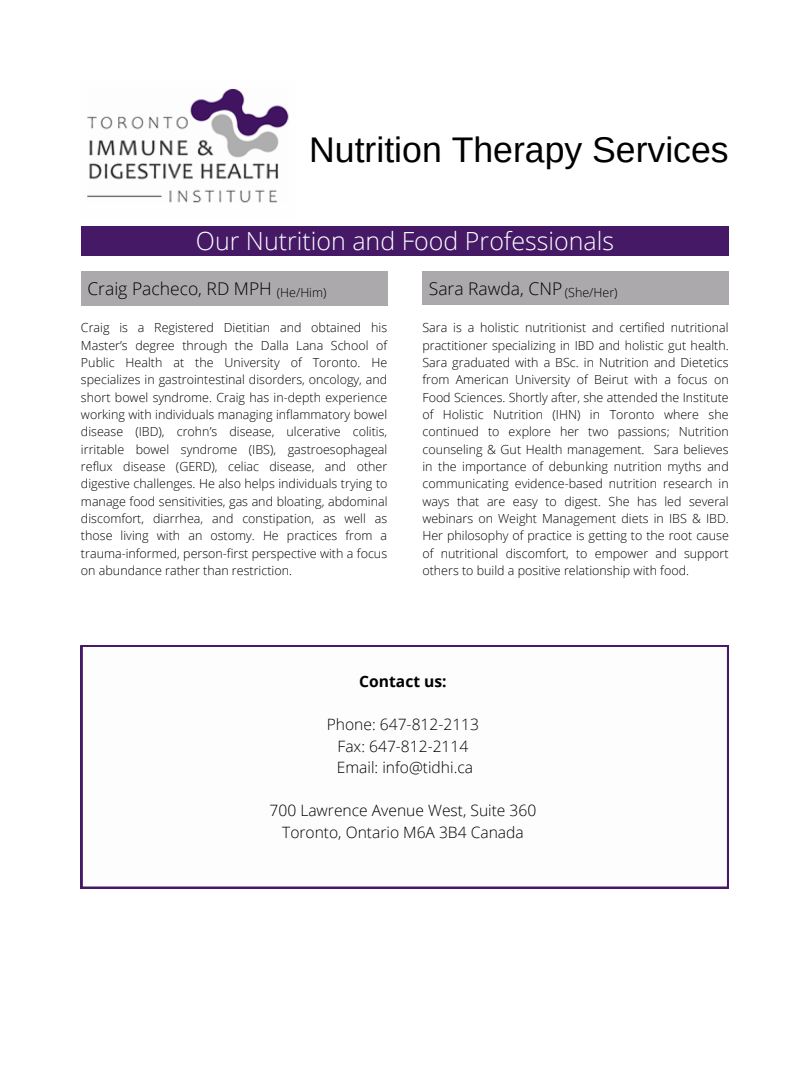
<style>
.page{position:relative;width:810px;height:1080px;background:#fff}
.page>*{position:absolute;margin:0;border:0;box-sizing:border-box;transform-origin:0 0}
.t1{font:35.62px "Arimo";color:#000}
.t2{font:300 25px "Open Sans";color:#fff}
.t3{font:300 17.5px "Open Sans";color:#000}
.t4{font:300 15.62px/21.6px "Open Sans";color:#000;text-align:center}
.t5{font:700 15.62px "Open Sans";color:#000}
.t6{font:300 12.5px/17.4px "Open Sans";color:#000;text-align:justify}
</style>
<div class="page">
<img style="left:87px;top:88px;width:202px;height:115px">
<div style="left:81px;top:226px;width:648px;height:30px;background:#451965"></div>
<div style="left:81px;top:271px;width:307px;height:34px;background:#aba9ab"></div>
<div style="left:422px;top:271px;width:307px;height:34px;background:#aba9ab"></div>
<svg style="left:81px;top:645px;width:648px;height:243px"></svg>
<h1 class="t1" style="left:309px;top:130px;width:421px">Nutrition Therapy Services</h1>
<h2 class="t2" style="left:196px;top:224px;width:420px">Our Nutrition and Food Professionals</h2>
<h3 class="t3" style="left:429px;top:276px;width:135px">Sara Rawda, CNP</h3>
<p class="t6" style="left:81px;top:319px;width:308px">Craig is a Registered Dietitian and obtained his Master’s degree through the Dalla Lana School of Public Health at the University of Toronto. He specializes in gastrointestinal disorders, oncology, and short bowel syndrome. Craig has in-depth experience working with individuals managing inflammatory bowel disease (IBD), crohn’s disease, ulcerative colitis, irritable bowel syndrome (IBS), gastroesophageal reflux disease (GERD), celiac disease, and other digestive challenges. He also helps individuals trying to manage food sensitivities, gas and bloating, abdominal discomfort, diarrhea, and constipation, as well as those living with an ostomy. He practices from a trauma-informed, person-first perspective with a focus on abundance rather than restriction.</p>
<p class="t6" style="left:422px;top:319px;width:308px">Sara is a holistic nutritionist and certified nutritional practitioner specializing in IBD and holistic gut health.<br>Sara graduated with a BSc. in Nutrition and Dietetics from American University of Beirut with a focus on Food Sciences. Shortly after, she attended the Institute of Holistic Nutrition (IHN) in Toronto where she continued to explore her two passions; Nutrition counseling &amp; Gut Health management. Sara believes in the importance of debunking nutrition myths and communicating evidence-based nutrition research in ways that are easy to digest. She has led several webinars on Weight Management diets in IBS &amp; IBD.<br>Her philosophy of practice is getting to the root cause of nutritional discomfort, to empower and support others to build a positive relationship with food.</p>
<h3 class="t3" style="left:87px;top:276px;width:186px">Craig Pacheco, RD MPH</h3>
<p class="t6" style="left:277px;top:283px;width:51px">(He/Him)</p>
<p class="t6" style="left:565px;top:283px;width:54px">(She/Her)</p>
<p class="t5" style="left:359px;top:670px;width:89px">Contact us:</p>
<p class="t4" style="left:327px;top:713px;width:154px">Phone: 647-812-2113<br>Fax: 647-812-2114<br>Email: info@tidhi.ca</p>
<p class="t4" style="left:270px;top:799px;width:268px">700 Lawrence Avenue West, Suite 360<br>Toronto, Ontario M6A 3B4 Canada</p>
</div>
